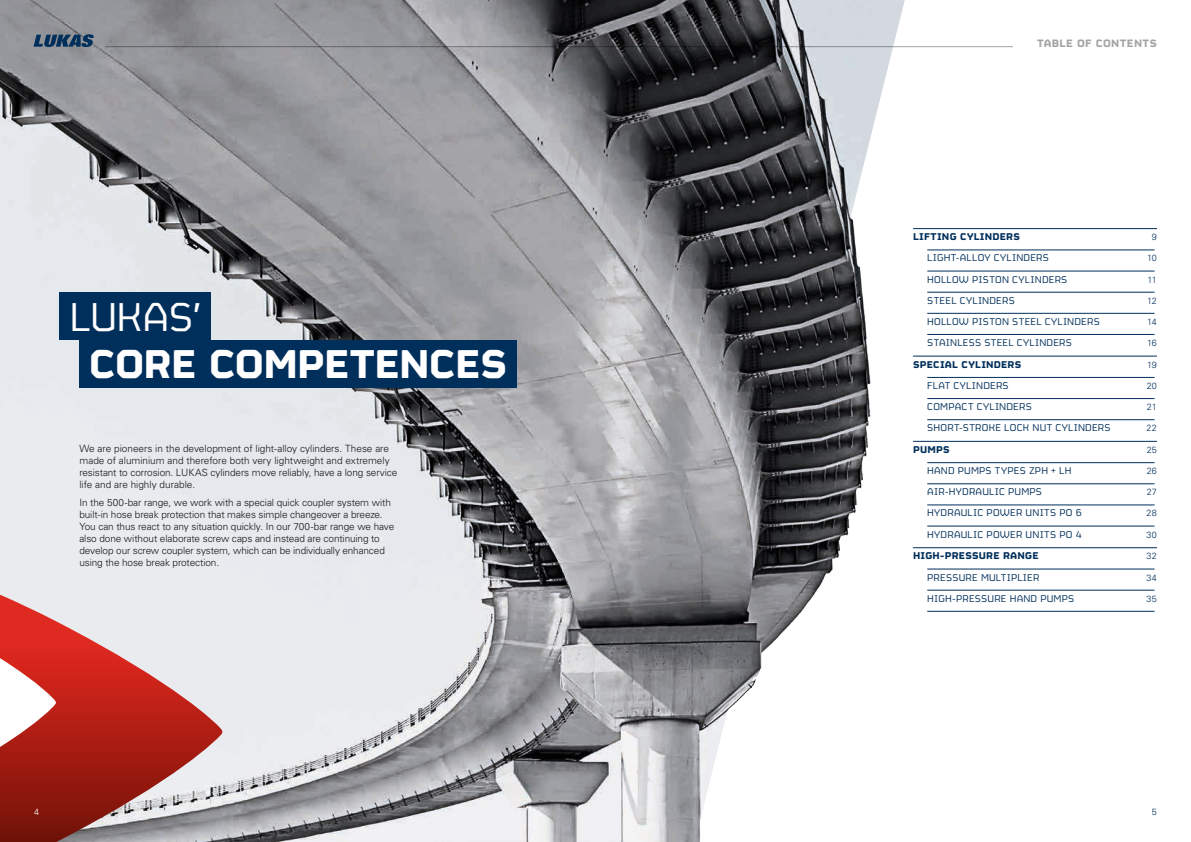
<style>
.page{position:relative;width:1191px;height:842px;background:#fff}
.page>*{position:absolute;margin:0;border:0;box-sizing:border-box;transform-origin:0 0}
.t1{font:700 45px "FS Sinclair";letter-spacing:-.015em;color:#fff}
.t2{font:45px "FS Sinclair";letter-spacing:-.015em;color:#fff}
.t3{font:700 12px "FS Sinclair";letter-spacing:.025em;color:#a4a5a5}
.t4{font:11px "FS Sinclair";letter-spacing:.02em;color:#002f5b}
.t5{font:700 11px "FS Sinclair";letter-spacing:.02em;color:#002f5b}
.t6{font:300 10px/12px "Univers";letter-spacing:-.01em;color:#151616}
.t7{font:300 9px "Univers";letter-spacing:.025em;color:#002f5b}
.t8{font:300 9px "Univers";color:#fff}
</style>
<div class="page">
<img style="left:0;top:0;width:904px;height:842px">
<img style="left:565px;top:207px;width:318px;height:635px">
<hr style="left:105px;top:46px;width:908px;height:1px;background:#a4a5a5">
<div style="left:60px;top:292px;width:151px;height:48px;background:#002f5b"></div>
<div style="left:79px;top:340px;width:438px;height:48px;background:#002f5b"></div>
<hr style="left:913px;top:228px;width:244px;height:1px;background:#002f5b">
<hr style="left:927px;top:250px;width:227px;height:1px;background:#002f5b">
<hr style="left:927px;top:271px;width:227px;height:1px;background:#002f5b">
<hr style="left:927px;top:292px;width:227px;height:1px;background:#002f5b">
<hr style="left:927px;top:313px;width:227px;height:1px;background:#002f5b">
<hr style="left:927px;top:334px;width:227px;height:1px;background:#002f5b">
<hr style="left:913px;top:356px;width:244px;height:1px;background:#002f5b">
<hr style="left:927px;top:377px;width:227px;height:1px;background:#002f5b">
<hr style="left:927px;top:398px;width:227px;height:1px;background:#002f5b">
<hr style="left:927px;top:419px;width:227px;height:1px;background:#002f5b">
<hr style="left:913px;top:441px;width:244px;height:1px;background:#002f5b">
<hr style="left:927px;top:462px;width:227px;height:1px;background:#002f5b">
<hr style="left:927px;top:484px;width:227px;height:1px;background:#002f5b">
<hr style="left:927px;top:505px;width:227px;height:1px;background:#002f5b">
<hr style="left:927px;top:526px;width:227px;height:1px;background:#002f5b">
<hr style="left:913px;top:547px;width:244px;height:1px;background:#002f5b">
<hr style="left:927px;top:569px;width:227px;height:1px;background:#002f5b">
<hr style="left:927px;top:590px;width:227px;height:1px;background:#002f5b">
<hr style="left:927px;top:611px;width:227px;height:1px;background:#002f5b">
<svg style="left:34px;top:34px;width:60px;height:13px"></svg>
<svg style="left:0;top:595px;width:222px;height:247px;background:#c3726d"></svg>
<h1 class="t2" style="left:69px;top:283px;width:134px">LUKAS’</h1>
<h1 class="t1" style="left:89px;top:324px;width:419px">CORE COMPETENCES</h1>
<p class="t6" style="left:79px;top:443px;width:319px">We are pioneers in the development of light-alloy cylinders. These are made of aluminium and therefore both very lightweight and extremely resistant to corrosion. LUKAS cylinders move reliably, have a long service life and are highly durable.</p>
<p class="t6" style="left:79px;top:496px;width:316px">In the 500-bar range, we work with a special quick coupler system with built-in hose break protection that makes simple changeover a breeze.<br>You can thus react to any situation quickly. In our 700-bar range we have also done without elaborate screw caps and instead are continuing to develop our screw coupler system, which can be individually enhanced using the hose break protection.</p>
<p class="t8" style="left:34px;top:807px;width:7px">4</p>
<p class="t3" style="left:1037px;top:33px;width:121px">TABLE OF CONTENTS</p>
<p class="t5" style="left:913px;top:227px;width:108px">LIFTING CYLINDERS</p>
<p class="t7" style="left:1152px;top:232px;width:7px">9</p>
<p class="t4" style="left:927px;top:250px;width:123px">LIGHT-ALLOY CYLINDERS</p>
<p class="t7" style="left:1147px;top:253px;width:11px">10</p>
<p class="t4" style="left:927px;top:271px;width:142px">HOLLOW PISTON CYLINDERS</p>
<p class="t7" style="left:1147px;top:274px;width:11px">11</p>
<p class="t4" style="left:927px;top:292px;width:89px">STEEL CYLINDERS</p>
<p class="t7" style="left:1147px;top:295px;width:11px">12</p>
<p class="t4" style="left:927px;top:313px;width:174px">HOLLOW PISTON STEEL CYLINDERS</p>
<p class="t7" style="left:1147px;top:316px;width:11px">14</p>
<p class="t4" style="left:927px;top:334px;width:146px">STAINLESS STEEL CYLINDERS</p>
<p class="t7" style="left:1147px;top:337px;width:11px">16</p>
<p class="t5" style="left:913px;top:355px;width:110px">SPECIAL CYLINDERS</p>
<p class="t7" style="left:1147px;top:359px;width:11px">19</p>
<p class="t4" style="left:927px;top:377px;width:83px">FLAT CYLINDERS</p>
<p class="t7" style="left:1146px;top:380px;width:12px">20</p>
<p class="t4" style="left:927px;top:398px;width:106px">COMPACT CYLINDERS</p>
<p class="t7" style="left:1146px;top:401px;width:12px">21</p>
<p class="t4" style="left:927px;top:420px;width:185px">SHORT-STROKE LOCK NUT CYLINDERS</p>
<p class="t7" style="left:1146px;top:423px;width:12px">22</p>
<p class="t5" style="left:913px;top:440px;width:38px">PUMPS</p>
<p class="t7" style="left:1146px;top:444px;width:12px">25</p>
<p class="t4" style="left:927px;top:462px;width:146px">HAND PUMPS TYPES ZPH + LH</p>
<p class="t7" style="left:1146px;top:466px;width:12px">26</p>
<p class="t4" style="left:927px;top:484px;width:116px">AIR-HYDRAULIC PUMPS</p>
<p class="t7" style="left:1146px;top:487px;width:12px">27</p>
<p class="t4" style="left:927px;top:505px;width:156px">HYDRAULIC POWER UNITS PO 6</p>
<p class="t7" style="left:1146px;top:508px;width:12px">28</p>
<p class="t4" style="left:927px;top:526px;width:156px">HYDRAULIC POWER UNITS PO 4</p>
<p class="t7" style="left:1146px;top:529px;width:12px">30</p>
<p class="t5" style="left:913px;top:546px;width:127px">HIGH-PRESSURE RANGE</p>
<p class="t7" style="left:1146px;top:551px;width:12px">32</p>
<p class="t4" style="left:927px;top:569px;width:114px">PRESSURE MULTIPLIER</p>
<p class="t7" style="left:1146px;top:572px;width:12px">34</p>
<p class="t4" style="left:927px;top:590px;width:148px">HIGH-PRESSURE HAND PUMPS</p>
<p class="t7" style="left:1146px;top:593px;width:12px">35</p>
<p class="t7" style="left:1152px;top:807px;width:7px">5</p>
</div>
